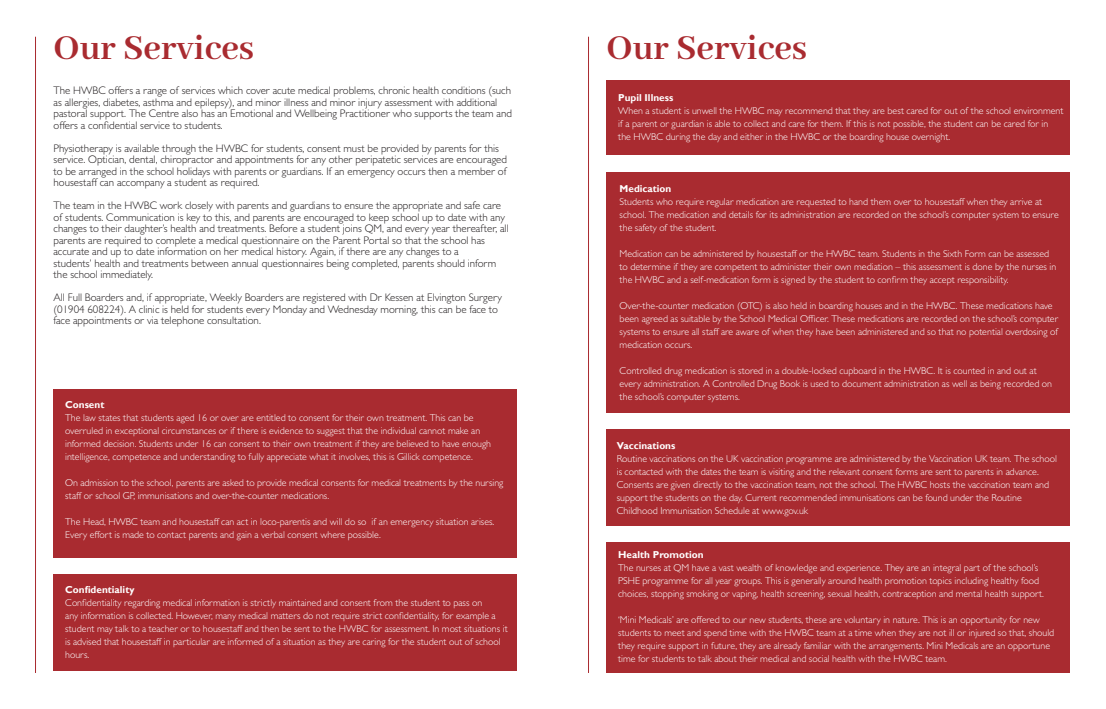
<style>
.page{position:relative;width:1106px;height:709px;background:#fff}
.page>*{position:absolute;margin:0;border:0;box-sizing:border-box;transform-origin:0 0}
.t1{font:700 38px "Abhaya Libre";color:#a92b30}
.t2{font:300 11px/11.5px "Gill Sans MT Std";color:#231f20}
.t3{font:300 10px/13px "Gill Sans MT Std";color:#fff}
.t4{font:700 10px "Gill Sans";color:#fff}
</style>
<div class="page">
<hr style="left:35px;top:37px;width:1px;height:636px;background:#a92b30">
<hr style="left:588px;top:37px;width:1px;height:636px;background:#a92b30">
<div style="left:54px;top:390px;width:463px;height:168px;background:#a92b30"></div>
<div style="left:54px;top:574px;width:463px;height:96px;background:#a92b30"></div>
<div style="left:606px;top:172px;width:464px;height:240px;background:#a92b30"></div>
<div style="left:606px;top:429px;width:464px;height:97px;background:#a92b30"></div>
<div style="left:606px;top:542px;width:464px;height:131px;background:#a92b30"></div>
<div style="left:606px;top:81px;width:464px;height:74px;background:#a92b30"></div>
<p class="t1" style="left:54px;top:27px;width:202px">Our Services</p>
<p class="t2" style="left:54px;top:84px;width:460px">The HWBC offers a range of services which cover acute medical problems, chronic health conditions (such as allergies, diabetes, asthma and epilepsy), and minor illness and minor injury assessment with additional pastoral support. The Centre also has an Emotional and Wellbeing Practitioner who supports the team and offers a confidential service to students.</p>
<p class="t2" style="left:54px;top:142px;width:455px">Physiotherapy is available through the HWBC for students, consent must be provided by parents for this service. Optician, dental, chiropractor and appointments for any other peripatetic services are encouraged to be arranged in the school holidays with parents or guardians. If an emergency occurs then a member of housestaff can accompany a student as required.</p>
<p class="t2" style="left:54px;top:199px;width:457px">The team in the HWBC work closely with parents and guardians to ensure the appropriate and safe care of students. Communication is key to this, and parents are encouraged to keep school up to date with any changes to their daughter’s health and treatments. Before a student joins QM, and every year thereafter, all parents are required to complete a medical questionnaire on the Parent Portal so that the school has</p>
<p class="t2" style="left:54px;top:245px;width:407px">accurate and up to date information on her medical history. Again, if there are any changes to a</p>
<p class="t2" style="left:54px;top:257px;width:444px">students’ health and treatments between annual questionnaires being completed, parents should inform</p>
<p class="t2" style="left:54px;top:268px;width:101px">the school immediately.</p>
<p class="t2" style="left:54px;top:291px;width:450px">All Full Boarders and, if appropriate, Weekly Boarders are registered with Dr Kessen at Elvington Surgery (01904 608224). A clinic is held for students every Monday and Wednesday morning, this can be face to face appointments or via telephone consultation.</p>
<p class="t4" style="left:65px;top:399px;width:41px">Consent</p>
<p class="t3" style="left:65px;top:411px;width:410px">The law states that students aged 16 or over are entitled to consent for their own treatment. This can be</p>
<p class="t3" style="left:65px;top:424px;width:416px">overruled in exceptional circumstances or if there is evidence to suggest that the individual cannot make an</p>
<p class="t3" style="left:65px;top:437px;width:427px">informed decision. Students under 16 can consent to their own treatment if they are believed to have enough</p>
<p class="t3" style="left:65px;top:450px;width:409px">intelligence, competence and understanding to fully appreciate what it involves, this is Gillick competence.</p>
<p class="t3" style="left:65px;top:476px;width:440px">On admission to the school, parents are asked to provide medical consents for medical treatments by the nursing staff or school GP, immunisations and over-the-counter medications.</p>
<p class="t3" style="left:65px;top:515px;width:430px">The Head, HWBC team and housestaff can act in loco-parentis and will do so if an emergency situation arises.<br>Every effort is made to contact parents and gain a verbal consent where possible.</p>
<p class="t4" style="left:65px;top:583px;width:71px">Confidentiality</p>
<p class="t3" style="left:65px;top:596px;width:444px">Confidentiality regarding medical information is strictly maintained and consent from the student to pass on<br>any information is collected. However, many medical matters do not require strict confidentiality, for example a student may talk to a teacher or to housestaff and then be sent to the HWBC for assessment. In most situations it is advised that housestaff in particular are informed of a situation as they are caring for the student out of school hours.</p>
<p class="t1" style="left:606px;top:27px;width:202px">Our Services</p>
<p class="t4" style="left:618px;top:91px;width:57px">Pupil Illness</p>
<p class="t3" style="left:618px;top:104px;width:447px">When a student is unwell the HWBC may recommend that they are best cared for out of the school environment if a parent or guardian is able to collect and care for them. If this is not possible, the student can be cared for in the HWBC during the day and either in the HWBC or the boarding house overnight.</p>
<p class="t3" style="left:619px;top:181px;width:53px">Lorem Ipsum</p>
<p class="t4" style="left:619px;top:183px;width:53px">Medication</p>
<p class="t3" style="left:619px;top:195px;width:441px">Students who require regular medication are requested to hand them over to housestaff when they arrive at school. The medication and details for its administration are recorded on the school’s computer system to ensure the safety of the student.</p>
<p class="t3" style="left:619px;top:247px;width:438px">Medication can be administered by housestaff or the HWBC team. Students in the Sixth Form can be assessed to determine if they are competent to administer their own mediation – this assessment is done by the nurses in the HWBC and a self-medication form is signed by the student to confirm they accept responsibility.</p>
<p class="t3" style="left:619px;top:299px;width:440px">Over-the-counter medication (OTC) is also held in boarding houses and in the HWBC. These medications have been agreed as suitable by the School Medical Officer. These medications are recorded on the school’s computer systems to ensure all staff are aware of when they have been administered and so that no potential overdosing of</p>
<p class="t3" style="left:619px;top:338px;width:74px">medication occurs.</p>
<p class="t3" style="left:619px;top:364px;width:434px">Controlled drug medication is stored in a double-locked cupboard in the HWBC. It is counted in and out at every administration. A Controlled Drug Book is used to document administration as well as being recorded on the school’s computer systems.</p>
<p class="t4" style="left:617px;top:439px;width:60px">Vaccinations</p>
<p class="t3" style="left:617px;top:451px;width:441px">Routine vaccinations on the UK vaccination programme are administered by the Vaccination UK team. The school is contacted with the dates the team is visiting and the relevant consent forms are sent to parents in advance.<br>Consents are given directly to the vaccination team, not the school. The HWBC hosts the vaccination team and support the students on the day. Current recommended immunisations can be found under the Routine</p>
<p class="t3" style="left:617px;top:503px;width:193px">Childhood Immunisation Schedule at www.gov.uk</p>
<p class="t4" style="left:618px;top:548px;width:87px">Health Promotion</p>
<p class="t3" style="left:618px;top:561px;width:421px">The nurses at QM have a vast wealth of knowledge and experience. They are an integral part of the school’s</p>
<p class="t3" style="left:618px;top:574px;width:427px">PSHE programme for all year groups. This is generally around health promotion topics including healthy food choices, stopping smoking or vaping, health screening, sexual health, contraception and mental health support.</p>
<p class="t3" style="left:618px;top:613px;width:423px">‘Mini Medicals’ are offered to our new students, these are voluntary in nature. This is an opportunity for new</p>
<p class="t3" style="left:618px;top:626px;width:437px">students to meet and spend time with the HWBC team at a time when they are not ill or injured so that, should they require support in future, they are already familiar with the arrangements. Mini Medicals are an opportune time for students to talk about their medical and social health with the HWBC team.</p>
</div>
